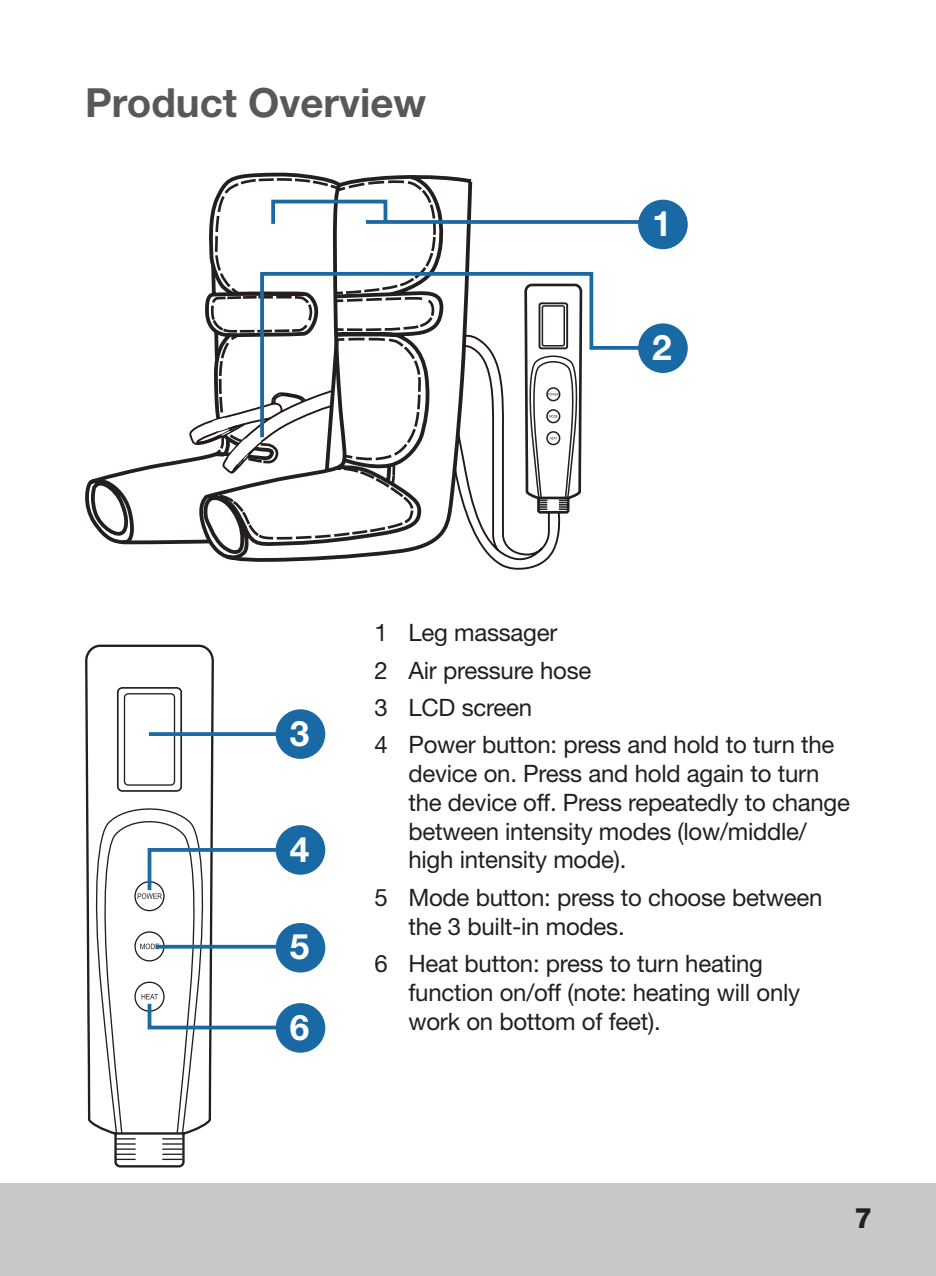
<style>
.page{position:relative;width:936px;height:1276px;background:#fff}
.page>*{position:absolute;margin:0;border:0;box-sizing:border-box;transform-origin:0 0}
.Big_Title{font:700 40.2px "Helvetica Neue";color:#57585a}
.t1{font:700 35.1px "Helvetica Neue";color:#fff}
.t2{font:800 28.2px "Helvetica Neue";color:#231f20}
.t3{font:24px/28.8px "Helvetica Neue";letter-spacing:-.01em;color:#231f20}
</style>
<div class="page">
<div style="left:0;top:1183px;width:935px;height:93px;background:#c8c8c9"></div>
<div style="left:640px;top:202px;width:45px;height:45px;background:#1969a5;border-radius:50%"></div>
<div style="left:638px;top:200px;width:49px;height:49px;border:4px solid #1869a4;border-radius:50%"></div>
<div style="left:640px;top:326px;width:45px;height:45px;background:#1969a5;border-radius:50%"></div>
<div style="left:638px;top:323px;width:49px;height:50px;border:4px solid #1869a4;border-radius:50%"></div>
<div style="left:278px;top:711px;width:45px;height:45px;background:#1969a5;border-radius:50%"></div>
<div style="left:276px;top:709px;width:49px;height:50px;border:4px solid #1869a4;border-radius:50%"></div>
<div style="left:278px;top:827px;width:45px;height:45px;background:#1969a5;border-radius:50%"></div>
<div style="left:276px;top:825px;width:49px;height:49px;border:4px solid #1869a4;border-radius:50%"></div>
<div style="left:278px;top:925px;width:45px;height:45px;background:#1969a5;border-radius:50%"></div>
<div style="left:276px;top:923px;width:49px;height:49px;border:4px solid #1869a4;border-radius:50%"></div>
<div style="left:278px;top:1005px;width:45px;height:45px;background:#1969a5;border-radius:50%"></div>
<div style="left:276px;top:1003px;width:49px;height:49px;border:4px solid #1869a4;border-radius:50%"></div>
<svg style="left:85px;top:458px;width:104px;height:87px"></svg>
<svg style="left:85px;top:644px;width:129px;height:524px"></svg>
<svg style="left:90px;top:692px;width:119px;height:442px"></svg>
<div style="left:117px;top:687px;width:65px;height:105px;border:2px solid #231f20;border-radius:4px"></div>
<svg style="left:115px;top:1138px;width:21px;height:11px"></svg>
<hr style="left:115px;top:1153px;width:21px;height:2px;background:#231f20">
<hr style="left:115px;top:1158px;width:21px;height:2px;background:#231f20">
<svg style="left:162px;top:1138px;width:20px;height:11px"></svg>
<hr style="left:162px;top:1153px;width:20px;height:2px;background:#231f20">
<hr style="left:162px;top:1158px;width:20px;height:2px;background:#231f20">
<svg style="left:583px;top:220px;width:60px;height:4px"></svg>
<svg style="left:189px;top:172px;width:394px;height:398px"></svg>
<svg style="left:258px;top:270px;width:392px;height:171px"></svg>
<svg style="left:149px;top:732px;width:132px;height:4px"></svg>
<svg style="left:134px;top:846px;width:153px;height:185px"></svg>
<p class="Big_Title" style="left:85px;top:77px;width:343px">Product Overview</p>
<p class="t1" style="left:652px;top:202px;width:21px">1</p>
<p class="t1" style="left:652px;top:326px;width:21px">2</p>
<p class="t1" style="left:290px;top:711px;width:21px">3</p>
<p class="t1" style="left:290px;top:827px;width:21px">4</p>
<p class="t1" style="left:290px;top:925px;width:21px">5</p>
<p class="t1" style="left:290px;top:1005px;width:21px">6</p>
<p class="t3" style="left:374px;top:618px;width:184px">1 Leg massager</p>
<p class="t3" style="left:374px;top:655px;width:218px">2 Air pressure hose</p>
<p class="t3" style="left:374px;top:692px;width:159px">3 LCD screen</p>
<p class="t3" style="left:408px;top:730px;width:443px;text-indent:-34px">4 Power button: press and hold to turn the device on. Press and hold again to turn the device off. Press repeatedly to change between intensity modes (low/middle/ high intensity mode).</p>
<p class="t3" style="left:408px;top:882px;width:415px;text-indent:-34px">5 Mode button: press to choose between the 3 built-in modes.</p>
<p class="t3" style="left:408px;top:948px;width:393px;text-indent:-34px">6 Heat button: press to turn heating function on/off (note: heating will only work on bottom of feet).</p>
<p class="t2" style="left:854px;top:1196px;width:19px">77</p>
</div>
